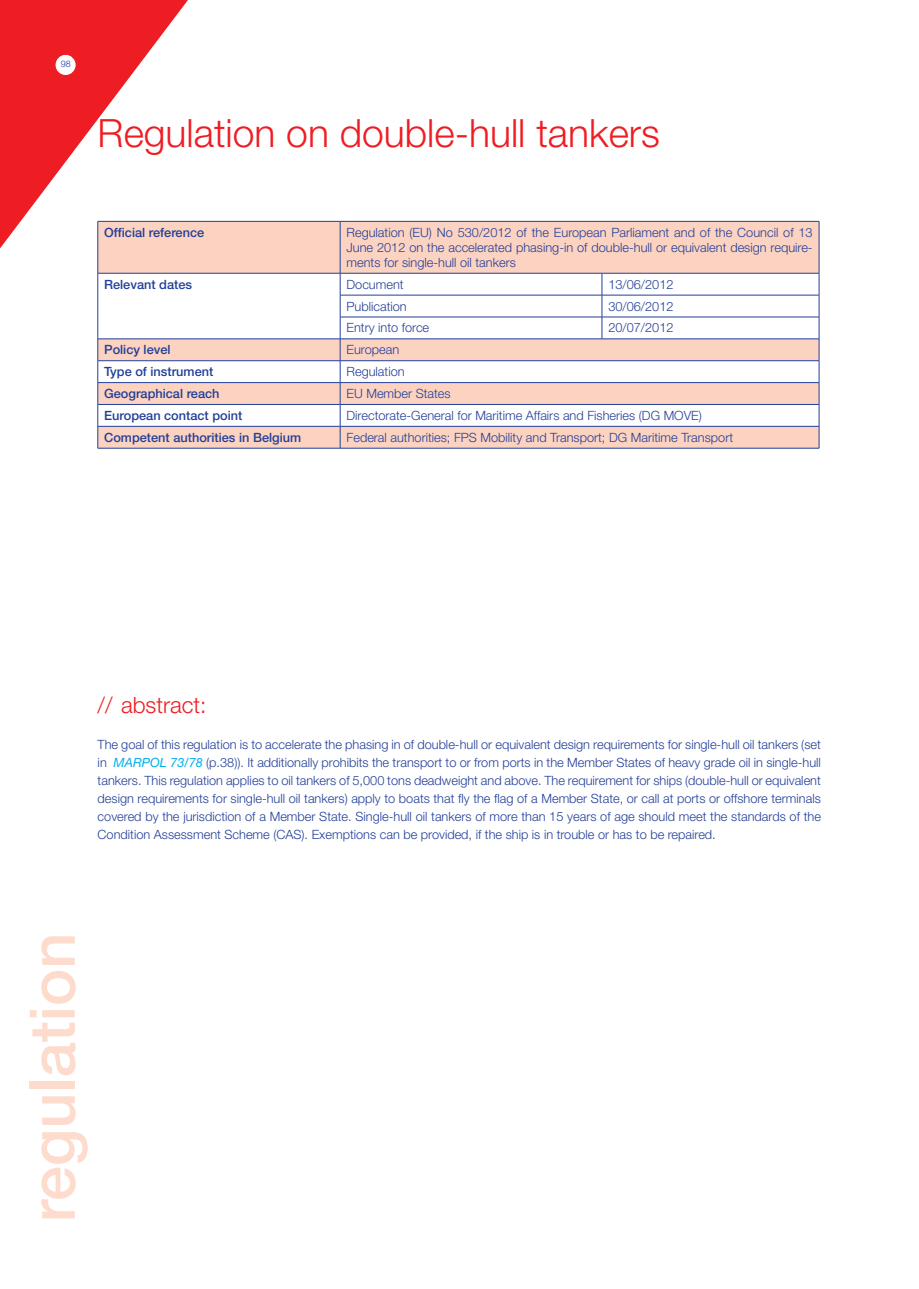
<style>
.page{position:relative;width:919px;height:1289px;background:#fff}
.page>*{position:absolute;margin:0;border:0;box-sizing:border-box;transform-origin:0 0}
.t1{font:500 63px "Helvetica Neue LT Pro";color:#fddcce}
.t2{font:300 39px "Helvetica Neue LT Pro";color:#ee1d23}
.t3{font:300 22.5px "Helvetica Neue LT Pro";color:#ee1d23}
.body_tabel{font:300 12.75px/18px "Helvetica Neue LT Pro";color:#223f99;text-align:justify}
.t4{font:500 12.75px "Helvetica Neue LT Pro";color:#223f99}
.t5{font:300 9px "Helvetica Neue LT Pro";color:#223f99}
.s1{font-weight:400;font-style:italic;color:#00aeef}
</style>
<div class="page">
<svg style="left:0;top:0;width:188px;height:248px"></svg>
<svg style="left:98px;top:222px;width:720px;height:226px;fill:#fcd2c0"></svg>
<hr style="left:818px;top:221px;width:1px;height:52px;background:#223f99">
<hr style="left:97px;top:221px;width:1px;height:52px;background:#223f99">
<hr style="left:98px;top:221px;width:242px;height:1px;background:#223f99">
<hr style="left:340px;top:221px;width:262px;height:1px;background:#223f99">
<hr style="left:602px;top:221px;width:217px;height:1px;background:#223f99">
<hr style="left:340px;top:221px;width:1px;height:52px;background:#223f99">
<hr style="left:98px;top:273px;width:242px;height:1px;background:#223f99">
<hr style="left:340px;top:273px;width:262px;height:1px;background:#223f99">
<hr style="left:602px;top:273px;width:217px;height:1px;background:#223f99">
<svg style="left:601px;top:273px;width:1px;height:65px"></svg>
<svg style="left:818px;top:273px;width:1px;height:175px"></svg>
<hr style="left:340px;top:295px;width:262px;height:1px;background:#223f99">
<hr style="left:602px;top:295px;width:217px;height:1px;background:#223f99">
<hr style="left:340px;top:317px;width:262px;height:1px;background:#223f99">
<hr style="left:602px;top:317px;width:217px;height:1px;background:#223f99">
<hr style="left:98px;top:338px;width:242px;height:1px;background:#223f99">
<hr style="left:340px;top:338px;width:262px;height:1px;background:#223f99">
<hr style="left:602px;top:338px;width:217px;height:1px;background:#223f99">
<hr style="left:98px;top:360px;width:242px;height:1px;background:#223f99">
<hr style="left:340px;top:360px;width:262px;height:1px;background:#223f99">
<hr style="left:602px;top:360px;width:217px;height:1px;background:#223f99">
<hr style="left:98px;top:382px;width:242px;height:1px;background:#223f99">
<hr style="left:340px;top:382px;width:262px;height:1px;background:#223f99">
<hr style="left:602px;top:382px;width:217px;height:1px;background:#223f99">
<hr style="left:98px;top:404px;width:242px;height:1px;background:#223f99">
<hr style="left:340px;top:404px;width:262px;height:1px;background:#223f99">
<hr style="left:602px;top:404px;width:217px;height:1px;background:#223f99">
<svg style="left:97px;top:273px;width:1px;height:175px"></svg>
<hr style="left:98px;top:426px;width:242px;height:1px;background:#223f99">
<hr style="left:340px;top:426px;width:262px;height:1px;background:#223f99">
<hr style="left:602px;top:426px;width:217px;height:1px;background:#223f99">
<svg style="left:340px;top:273px;width:1px;height:175px"></svg>
<hr style="left:98px;top:448px;width:242px;height:1px;background:#223f99">
<hr style="left:340px;top:448px;width:262px;height:1px;background:#223f99">
<hr style="left:602px;top:448px;width:217px;height:1px;background:#223f99">
<div style="left:56px;top:55px;width:19px;height:19px;background:#fff;border-radius:50%"></div>
<div style="left:56px;top:55px;width:19px;height:20px;border:1px solid #fff;border-radius:50%"></div>
<p class="t5" style="left:61px;top:59px;width:12px">98</p>
<p class="t2" style="left:98px;top:109px;width:563px">Regulation on double-hull tankers</p>
<p class="t4" style="left:104px;top:225px;width:101px">Official reference</p>
<p class="body_tabel" style="left:346px;top:224px;width:467px;line-height:15px">Regulation (EU) No 530/2012 of the European Parliament and of the Council of 13<br>June 2012 on the accelerated phasing-in of double-hull or equivalent design require&shy;ments for single-hull oil tankers</p>
<p class="t4" style="left:104px;top:276px;width:89px">Relevant dates</p>
<p class="body_tabel" style="left:346px;top:275px;width:59px">Document</p>
<p class="body_tabel" style="left:608px;top:275px;width:67px">13/06/2012</p>
<p class="body_tabel" style="left:346px;top:297px;width:62px">Publication</p>
<p class="body_tabel" style="left:608px;top:297px;width:67px">30/06/2012</p>
<p class="body_tabel" style="left:346px;top:319px;width:84px">Entry into force</p>
<p class="body_tabel" style="left:608px;top:319px;width:67px">20/07/2012</p>
<p class="t4" style="left:104px;top:342px;width:68px">Policy level</p>
<p class="body_tabel" style="left:346px;top:340px;width:54px">European</p>
<p class="t4" style="left:104px;top:364px;width:111px">Type of instrument</p>
<p class="body_tabel" style="left:346px;top:362px;width:60px">Regulation</p>
<p class="t4" style="left:104px;top:386px;width:117px">Geographical reach</p>
<p class="body_tabel" style="left:346px;top:384px;width:106px">EU Member States</p>
<p class="t4" style="left:104px;top:408px;width:140px">European contact point</p>
<p class="body_tabel" style="left:346px;top:406px;width:357px">Directorate-General for Maritime Affairs and Fisheries (DG MOVE)</p>
<p class="t4" style="left:104px;top:429px;width:198px">Competent authorities in Belgium</p>
<p class="body_tabel" style="left:346px;top:428px;width:388px">Federal authorities; FPS Mobility and Transport; DG Maritime Transport</p>
<p class="t3" style="left:98px;top:691px;width:110px">// abstract:</p>
<p class="body_tabel" style="left:98px;top:735px;width:724px">The goal of this regulation is to accelerate the phasing in of double-hull or equivalent design requirements for single-hull oil tankers (set in <span class="s1">MARPOL 73/78</span> (p.38)). It additionally prohibits the transport to or from ports in the Member States of heavy grade oil in single-hull tankers. This regulation applies to oil tankers of 5,000 tons deadweight and above. The requirement for ships (double-hull or equivalent design requirements for single-hull oil tankers) apply to boats that fly the flag of a Member State, or call at ports or offshore terminals covered by the jurisdiction of a Member State. Single-hull oil tankers of more than 15 years of age should meet the standards of the Condition Assessment Scheme (CAS). Exemptions can be provided, if the ship is in trouble or has to be repaired.</p>
<p class="t1" style="left:15px;top:1222px;width:291px;rotate:-90deg">regulation</p>
</div>
